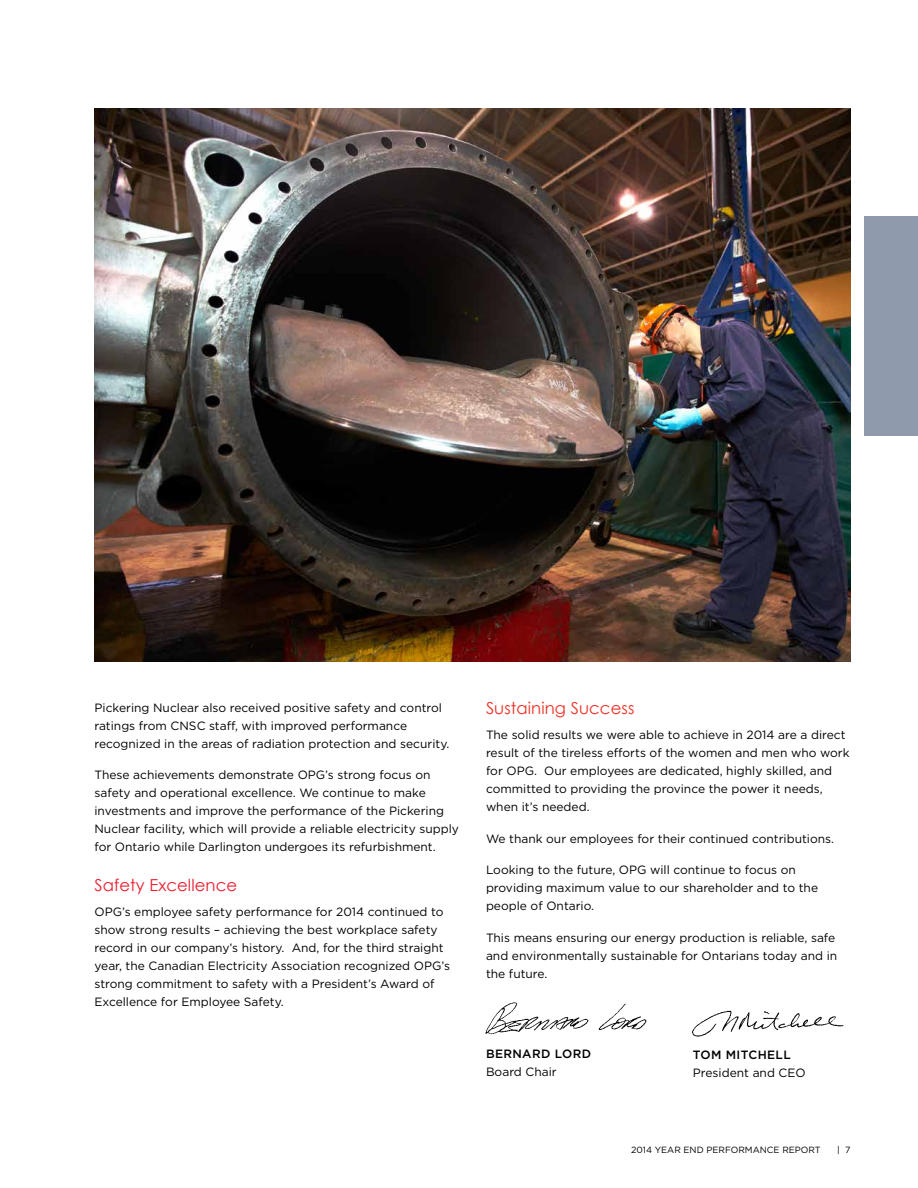
<style>
.page{position:relative;width:918px;height:1188px;background:#fff}
.page>*{position:absolute;margin:0;border:0;box-sizing:border-box;transform-origin:0 0}
.t1{font:16.5px "Century Gothic";letter-spacing:.005em;color:#ee3124}
.t2{font:16.5px "Century Gothic";letter-spacing:.005em;color:#ed1c2e}
.t3{font:12px/18px "Gotham";color:#000}
.t4{font:500 12px "Gotham";letter-spacing:.03em;color:#000}
.t5{font:9px "Gotham";color:#000}
</style>
<div class="page">
<img style="left:692px;top:1010px;width:152px;height:27px">
<img style="left:485px;top:1002px;width:162px;height:33px">
<img style="left:94px;top:108px;width:756px;height:554px">
<div style="left:864px;top:216px;width:54px;height:220px;background:#8f9aad"></div>
<p class="t3" style="left:94px;top:698px;width:356px">Pickering Nuclear also received positive safety and control ratings from CNSC staff, with improved performance recognized in the areas of radiation protection and security.</p>
<p class="t3" style="left:94px;top:766px;width:366px">These achievements demonstrate OPG’s strong focus on safety and operational excellence. We continue to make investments and improve the performance of the Pickering Nuclear facility, which will provide a reliable electricity supply for Ontario while Darlington undergoes its refurbishment.</p>
<h1 class="t2" style="left:94px;top:875px;width:144px">Safety Excellence</h1>
<p class="t3" style="left:94px;top:902px;width:357px">OPG’s employee safety performance for 2014 continued to show strong results – achieving the best workplace safety record in our company’s history. And, for the third straight year, the Canadian Electricity Association recognized OPG’s strong commitment to safety with a President’s Award of Excellence for Employee Safety.</p>
<h1 class="t1" style="left:486px;top:698px;width:150px">Sustaining Success</h1>
<p class="t3" style="left:486px;top:726px;width:365px">The solid results we were able to achieve in 2014 are a direct result of the tireless efforts of the women and men who work for OPG. Our employees are dedicated, highly skilled, and committed to providing the province the power it needs, when it’s needed.</p>
<p class="t3" style="left:486px;top:829px;width:350px">We thank our employees for their continued contributions.</p>
<p class="t3" style="left:486px;top:861px;width:334px">Looking to the future, OPG will continue to focus on providing maximum value to our shareholder and to the people of Ontario.</p>
<p class="t3" style="left:486px;top:928px;width:353px">This means ensuring our energy production is reliable, safe and environmentally sustainable for Ontarians today and in the future.</p>
<p class="t4" style="left:486px;top:1047px;width:107px">BERNARD LORD</p>
<p class="t3" style="left:486px;top:1062px;width:72px">Board Chair</p>
<p class="t4" style="left:693px;top:1048px;width:99px">TOM MITCHELL</p>
<p class="t3" style="left:693px;top:1064px;width:114px">President and CEO</p>
<p class="t5" style="left:631px;top:1144px;width:191px">2014 YEAR END PERFORMANCE REPORT</p>
<p class="t5" style="left:837px;top:1144px;width:15px">| 7</p>
</div>
